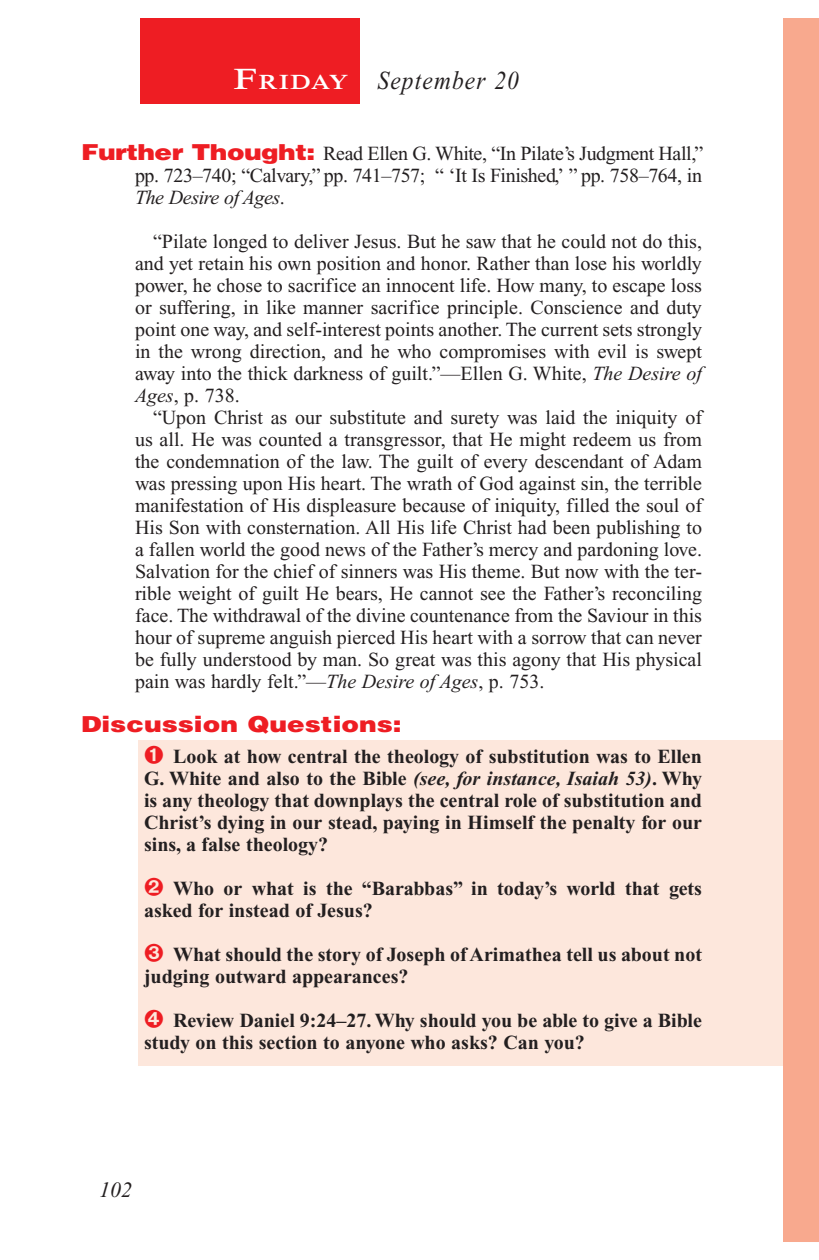
<style>
.page{position:relative;width:819px;height:1260px;background:#fff}
.page>*{position:absolute;margin:0;border:0;box-sizing:border-box;transform-origin:0 0}
.Lesson_Dates{font:italic 26px "Times New Roman PS Std";letter-spacing:.05em;color:#231f20;scale:.9 1}
.Question{font:900 22px "Helvetica LT Std";color:#ee1d23;scale:1.2 1}
.t1{font:italic 22px "Times New Roman PS Std";color:#231f20}
.Daily_Header{font:600 21px "Times NRMT Std";letter-spacing:.035em;color:#fff;scale:1.1 1}
.Body{font:20px/22px "Times New Roman PS Std";color:#231f20;text-align:justify}
.Numbered_Bullet_List{font:700 20px/22px "Times New Roman PS Std";color:#231f20}
.Body_SB{font:20px/22px "Times New Roman PS Std";color:#231f20;text-align:justify}
.Question_NO_SB{font:20px/22px "Times New Roman PS Std";letter-spacing:-.02em;color:#231f20;text-align:justify}
.s1{font-size:30px}
.s2{font-family:"Helvetica LT Std";font-weight:900;font-size:22px;color:#ee1d23}
.s3{font-style:italic}
</style>
<div class="page">
<div style="left:783px;top:18px;width:36px;height:1224px;background:#f8a98e"></div>
<div style="left:140px;top:18px;width:220px;height:86px;background:#ee1d23"></div>
<div style="left:139px;top:740px;width:644px;height:326px;background:#fde7dc"></div>
<p class="Daily_Header" style="left:234px;top:70px;width:106px"><span class="s1">F</span>riday</p>
<p class="Lesson_Dates" style="left:378px;top:66px;width:159px">September 20</p>
<p class="Question_NO_SB" style="left:135px;top:142px;width:570px;text-indent:-54px"><span class="s2">Further Thought:</span> Read Ellen G. White, “In Pilate’s Judgment Hall,” pp. 723–740; “Calvary,” pp. 741–757; “ ‘It Is Finished,’ ” pp. 758–764, in <span class="s3">The Desire of Ages</span>.</p>
<p class="Body_SB" style="left:135px;top:230px;width:569px;text-indent:18px">“Pilate longed to deliver Jesus. But he saw that he could not do this, and yet retain his own position and honor. Rather than lose his worldly power, he chose to sacrifice an innocent life. How many, to escape loss or suffering, in like manner sacrifice principle. Conscience and duty point one way, and self-interest points another. The current sets strongly in the wrong direction, and he who compromises with evil is swept away into the thick darkness of guilt.”—Ellen G. White, <span class="s3">The Desire of Ages</span>, p. 738.</p>
<p class="Body" style="left:135px;top:406px;width:569px;text-indent:18px">“Upon Christ as our substitute and surety was laid the iniquity of us all. He was counted a transgressor, that He might redeem us from the condemnation of the law. The guilt of every descendant of Adam was pressing upon His heart. The wrath of God against sin, the terrible manifestation of His displeasure because of iniquity, filled the soul of His Son with consternation. All His life Christ had been publishing to a fallen world the good news of the Father’s mercy and pardoning love.<br>Salvation for the chief of sinners was His theme. But now with the ter&shy;rible weight of guilt He bears, He cannot see the Father’s reconciling face. The withdrawal of the divine countenance from the Saviour in this hour of supreme anguish pierced His heart with a sorrow that can never be fully understood by man. So great was this agony that His physical pain was hardly felt.”—<span class="s3">The Desire of Ages</span>, p. 753.</p>
<p class="Question" style="left:81px;top:710px;width:269px">Discussion Questions:</p>
<p class="Numbered_Bullet_List" style="left:144px;top:745px;width:560px;text-align:justify;text-indent:29px">Look at how central the theology of substitution was to Ellen G. White and also to the Bible <span class="s3">(see, for instance, Isaiah 53)</span>. Why is any theology that downplays the central role of substitution and Christ’s dying in our stead, paying in Himself the penalty for our sins, a false theology?</p>
<p class="Numbered_Bullet_List" style="left:144px;top:877px;width:560px;text-indent:29px">Who or what is the “Barabbas” in today’s world that gets asked for instead of Jesus?</p>
<p class="Numbered_Bullet_List" style="left:144px;top:943px;width:560px;text-indent:29px">What should the story of Joseph of Arimathea tell us about not judging outward appearances?</p>
<p class="Numbered_Bullet_List" style="left:144px;top:1009px;width:559px;text-indent:29px">Review Daniel 9:24–27. Why should you be able to give a Bible study on this section to anyone who asks? Can you?</p>
<p class="t1" style="left:99px;top:1178px;width:34px">102</p>
</div>
